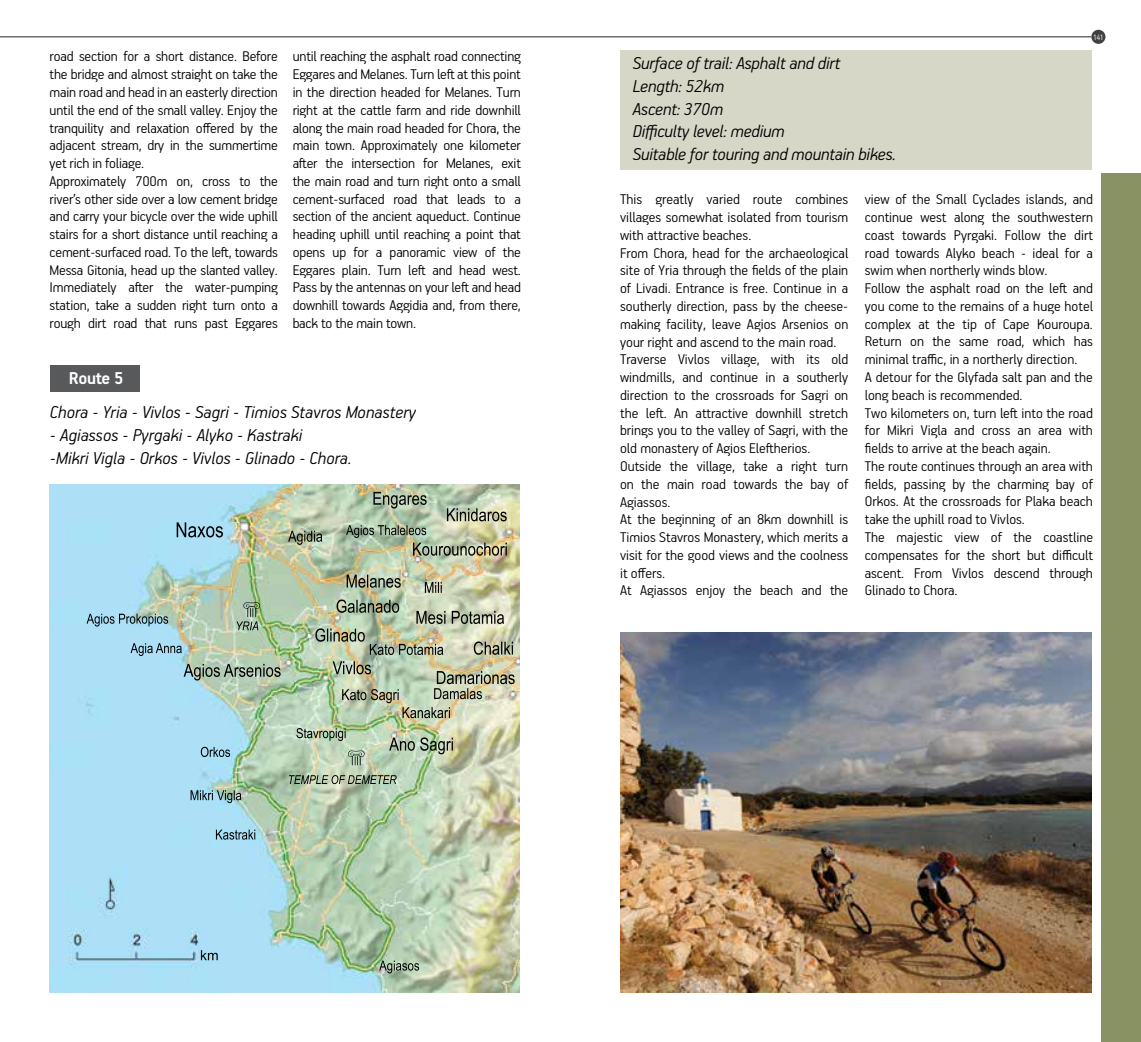
<style>
.page{position:relative;width:1141px;height:1042px;background:#fff}
.page>*{position:absolute;margin:0;border:0;box-sizing:border-box;transform-origin:0 0}
.t1{font:italic 300 19.25px/22.8px "PF Handbook Pro";letter-spacing:-.01em;color:#000}
.t2{font:700 19.25px "PF Handbook Pro";letter-spacing:-.02em;color:#fff}
.t3{font:300 15.75px/17.8px "PF Handbook Pro";color:#000}
.t4{font:300 8.75px "PF Handbook Pro";color:#fff}
</style>
<div class="page">
<div style="left:1091px;top:30px;width:14px;height:14px;background:#414042;border-radius:50%"></div>
<hr style="left:0;top:36px;width:1091px;height:1px;background:#58595b">
<div style="left:1101px;top:174px;width:40px;height:868px;background:#899262"></div>
<img style="left:620px;top:632px;width:471px;height:360px">
<img style="left:50px;top:484px;width:470px;height:508px">
<div style="left:620px;top:50px;width:471px;height:119px;background:#d6d7c6"></div>
<div style="left:50px;top:365px;width:90px;height:27px;background:#58595b"></div>
<svg style="left:177px;top:522px;width:46px;height:15px"></svg>
<svg style="left:347px;top:575px;width:54px;height:13px"></svg>
<svg style="left:389px;top:737px;width:64px;height:17px"></svg>
<svg style="left:184px;top:664px;width:97px;height:16px;background:#8a9b8c"></svg>
<svg style="left:425px;top:582px;width:17px;height:11px"></svg>
<svg style="left:288px;top:531px;width:34px;height:14px"></svg>
<img style="left:333px;top:661px;width:182px;height:57px">
<svg style="left:201px;top:747px;width:29px;height:10px"></svg>
<svg style="left:379px;top:960px;width:40px;height:13px"></svg>
<svg style="left:216px;top:829px;width:39px;height:10px"></svg>
<svg style="left:131px;top:643px;width:51px;height:13px"></svg>
<svg style="left:296px;top:728px;width:50px;height:13px"></svg>
<svg style="left:191px;top:790px;width:50px;height:13px"></svg>
<svg style="left:87px;top:614px;width:81px;height:12px"></svg>
<img style="left:315px;top:599px;width:198px;height:56px">
<img style="left:346px;top:492px;width:161px;height:64px">
<svg style="left:201px;top:950px;width:17px;height:10px"></svg>
<svg style="left:289px;top:775px;width:108px;height:9px"></svg>
<svg style="left:348px;top:750px;width:17px;height:15px"></svg>
<svg style="left:237px;top:602px;width:23px;height:28px"></svg>
<p class="t3" style="left:50px;top:47px;width:230px">road section for a short distance. Before the bridge and almost straight on take the main road and head in an easterly direction until the end of the small valley. Enjoy the tranquility and relaxation offered by the adjacent stream, dry in the summertime yet rich in foliage.<br>Approximately 700m on, cross to the river’s other side over a low cement bridge and carry your bicycle over the wide uphill stairs for a short distance until reaching a cement-surfaced road. To the left, towards Messa Gitonia, head up the slanted valley.<br>Immediately after the water-pumping station, take a sudden right turn onto a rough dirt road that runs past Eggares</p>
<p class="t3" style="left:293px;top:47px;width:230px;text-align:justify">until reaching the asphalt road connecting Eggares and Melanes. Turn left at this point in the direction headed for Melanes. Turn right at the cattle farm and ride downhill along the main road headed for Chora, the main town. Approximately one kilometer after the intersection for Melanes, exit the main road and turn right onto a small cement-surfaced road that leads to a section of the ancient aqueduct. Continue heading uphill until reaching a point that opens up for a panoramic view of the Eggares plain. Turn left and head west.<br>Pass by the antennas on your left and head downhill towards Aggidia and, from there, back to the main town.</p>
<p class="t2" style="left:69px;top:366px;width:56px">Route 5</p>
<p class="t1" style="left:50px;top:400px;width:368px">Chora - Yria - Vivlos - Sagri - Timios Stavros Monastery</p>
<p class="t1" style="left:50px;top:423px;width:303px">- Agiassos - Pyrgaki - Alyko - Kastraki<br>-Mikri Vigla - Orkos - Vivlos - Glinado - Chora.</p>
<p class="t1" style="left:633px;top:51px;width:265px">Surface of trail: Asphalt and dirt<br>Length: 52km<br>Ascent: 370m<br>Difficulty level: medium<br>Suitable for touring and mountain bikes.</p>
<p class="t4" style="left:1093px;top:32px;width:12px">141</p>
<p class="t3" style="left:620px;top:190px;width:230px">This greatly varied route combines villages somewhat isolated from tourism with attractive beaches.<br>From Chora, head for the archaeological site of Yria through the fields of the plain of Livadi. Entrance is free. Continue in a southerly direction, pass by the cheese&shy;making facility, leave Agios Arsenios on your right and ascend to the main road.<br>Traverse Vivlos village, with its old windmills, and continue in a southerly direction to the crossroads for Sagri on the left. An attractive downhill stretch brings you to the valley of Sagri, with the old monastery of Agios Eleftherios.<br>Outside the village, take a right turn on the main road towards the bay of Agiassos.<br>At the beginning of an 8km downhill is Timios Stavros Monastery, which merits a visit for the good views and the coolness it offers.<br>At Agiassos enjoy the beach and the</p>
<p class="t3" style="left:865px;top:190px;width:230px">view of the Small Cyclades islands, and continue west along the southwestern coast towards Pyrgaki. Follow the dirt road towards Alyko beach - ideal for a swim when northerly winds blow.<br>Follow the asphalt road on the left and you come to the remains of a huge hotel complex at the tip of Cape Kouroupa.<br>Return on the same road, which has minimal traffic, in a northerly direction.<br>A detour for the Glyfada salt pan and the long beach is recommended.<br>Two kilometers on, turn left into the road for Mikri Vigla and cross an area with fields to arrive at the beach again.<br>The route continues through an area with fields, passing by the charming bay of Orkos. At the crossroads for Plaka beach take the uphill road to Vivlos.<br>The majestic view of the coastline compensates for the short but difficult ascent. From Vivlos descend through Glinado to Chora.</p>
</div>
